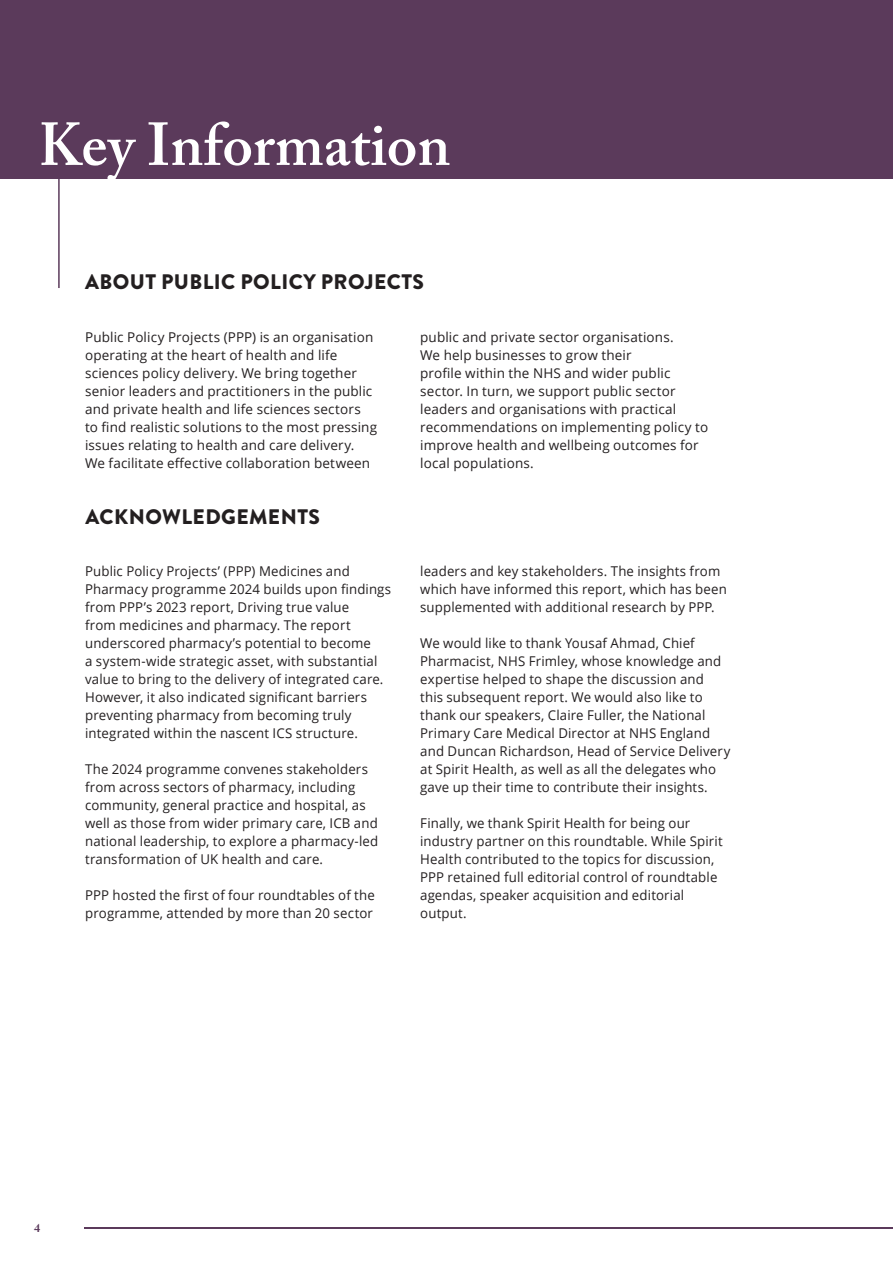
<style>
.page{position:relative;width:893px;height:1263px;background:#fff}
.page>*{position:absolute;margin:0;border:0;box-sizing:border-box;transform-origin:0 0}
.t1{font:600 60px "Adobe Caslon Pro";color:#fff}
.t2{font:900 21px "Brandon Grotesque";letter-spacing:.02em;color:#231f20}
.Main_Body_Indent_3{font:13.5px/18px "Open Sans";letter-spacing:.01em;color:#231f20}
.t3{font:700 12px "Adobe Caslon Pro";color:#5b3a5b}
</style>
<div class="page">
<div style="left:0;top:0;width:893px;height:179px;background:#5b3a5b"></div>
<hr style="left:58px;top:179px;width:2px;height:109px;background:#5b3a5b">
<hr style="left:84px;top:1227px;width:809px;height:2px;background:#5b3a5b">
<p class="t1" style="left:38px;top:109px;width:414px">Key Information</p>
<p class="t2" style="left:85px;top:267px;width:340px">ABOUT PUBLIC POLICY PROJECTS</p>
<p class="Main_Body_Indent_3" style="left:85px;top:328px;width:293px">Public Policy Projects (PPP) is an organisation operating at the heart of health and life sciences policy delivery. We bring together senior leaders and practitioners in the public and private health and life sciences sectors to find realistic solutions to the most pressing issues relating to health and care delivery.</p>
<p class="Main_Body_Indent_3" style="left:85px;top:454px;width:287px">We facilitate effective collaboration between</p>
<p class="t2" style="left:85px;top:501px;width:236px">ACKNOWLEDGEMENTS</p>
<p class="Main_Body_Indent_3" style="left:85px;top:562px;width:308px">Public Policy Projects’ (PPP) Medicines and Pharmacy programme 2024 builds upon findings from PPP’s 2023 report, Driving true value<br>from medicines and pharmacy. The report underscored pharmacy’s potential to become<br>a system-wide strategic asset, with substantial value to bring to the delivery of integrated care.<br>However, it also indicated significant barriers preventing pharmacy from becoming truly integrated within the nascent ICS structure.</p>
<p class="Main_Body_Indent_3" style="left:85px;top:760px;width:295px">The 2024 programme convenes stakeholders from across sectors of pharmacy, including community, general practice and hospital, as well as those from wider primary care, ICB and national leadership, to explore a pharmacy-led transformation of UK health and care.</p>
<p class="Main_Body_Indent_3" style="left:85px;top:886px;width:291px">PPP hosted the first of four roundtables of the programme, attended by more than 20 sector</p>
<p class="Main_Body_Indent_3" style="left:420px;top:328px;width:289px">public and private sector organisations.<br>We help businesses to grow their<br>profile within the NHS and wider public sector. In turn, we support public sector leaders and organisations with practical recommendations on implementing policy to improve health and wellbeing outcomes for local populations.</p>
<p class="Main_Body_Indent_3" style="left:420px;top:562px;width:308px">leaders and key stakeholders. The insights from which have informed this report, which has been supplemented with additional research by PPP.</p>
<p class="Main_Body_Indent_3" style="left:420px;top:634px;width:312px">We would like to thank Yousaf Ahmad, Chief Pharmacist, NHS Frimley, whose knowledge and expertise helped to shape the discussion and<br>this subsequent report. We would also like to thank our speakers, Claire Fuller, the National Primary Care Medical Director at NHS England and Duncan Richardson, Head of Service Delivery at Spirit Health, as well as all the delegates who gave up their time to contribute their insights.</p>
<p class="Main_Body_Indent_3" style="left:420px;top:814px;width:304px">Finally, we thank Spirit Health for being our industry partner on this roundtable. While Spirit Health contributed to the topics for discussion, PPP retained full editorial control of roundtable agendas, speaker acquisition and editorial output.</p>
<p class="t3" style="left:34px;top:1221px;width:7px">4</p>
</div>
